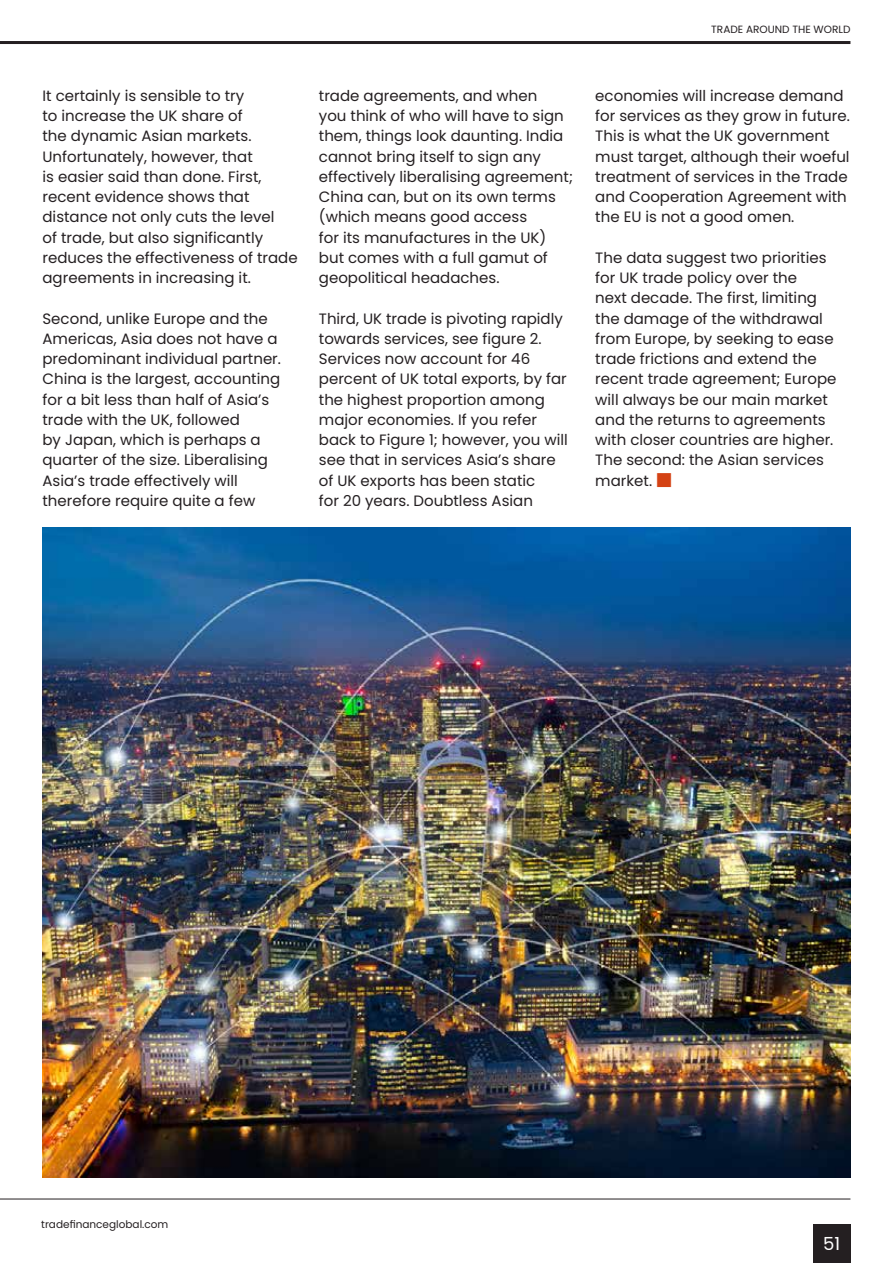
<style>
.page{position:relative;width:893px;height:1263px;background:#fff}
.page>*{position:absolute;margin:0;border:0;box-sizing:border-box;transform-origin:0 0}
.t1{font:18px "Poppins";color:#fff}
.t2{font:15px/20.2px "Poppins";color:#241f21}
.t3{font:10.5px "Poppins";color:#241f21}
</style>
<div class="page">
<div style="left:813px;top:1225px;width:37px;height:38px;background:#241f21"></div>
<hr style="left:0;top:1198px;width:850px;height:1px;background:#241f21">
<hr style="left:0;top:41px;width:850px;height:3px;background:#241f21">
<img style="left:43px;top:528px;width:807px;height:650px">
<p class="t2" style="left:43px;top:85px;width:257px">It certainly is sensible to try<br>to increase the UK share of<br>the dynamic Asian markets.<br>Unfortunately, however, that<br>is easier said than done. First, recent evidence shows that distance not only cuts the level<br>of trade, but also significantly reduces the effectiveness of trade agreements in increasing it.</p>
<p class="t2" style="left:43px;top:308px;width:240px">Second, unlike Europe and the<br>Americas, Asia does not have a predominant individual partner.<br>China is the largest, accounting for a bit less than half of Asia’s trade with the UK, followed<br>by Japan, which is perhaps a quarter of the size. Liberalising<br>Asia’s trade effectively will therefore require quite a few</p>
<p class="t2" style="left:319px;top:85px;width:256px">trade agreements, and when<br>you think of who will have to sign them, things look daunting. India cannot bring itself to sign any effectively liberalising agreement;<br>China can, but on its own terms (which means good access<br>for its manufactures in the UK) but comes with a full gamut of geopolitical headaches.</p>
<p class="t2" style="left:319px;top:308px;width:250px">Third, UK trade is pivoting rapidly towards services, see figure 2.<br>Services now account for 46 percent of UK total exports, by far the highest proportion among major economies. If you refer back to Figure 1; however, you will see that in services Asia’s share of UK exports has been static<br>for 20 years. Doubtless Asian</p>
<p class="t3" style="left:711px;top:24px;width:141px">TRADE AROUND THE WORLD</p>
<p class="t2" style="left:595px;top:85px;width:256px">economies will increase demand for services as they grow in future.<br>This is what the UK government must target, although their woeful treatment of services in the Trade and Cooperation Agreement with the EU is not a good omen.</p>
<p class="t2" style="left:595px;top:247px;width:243px">The data suggest two priorities for UK trade policy over the<br>next decade. The first, limiting the damage of the withdrawal from Europe, by seeking to ease trade frictions and extend the recent trade agreement; Europe will always be our main market and the returns to agreements with closer countries are higher.<br>The second: the Asian services market.</p>
<p class="t3" style="left:41px;top:1218px;width:129px">tradefinanceglobal.com</p>
<p class="t1" style="left:823px;top:1233px;width:19px">51</p>
</div>
